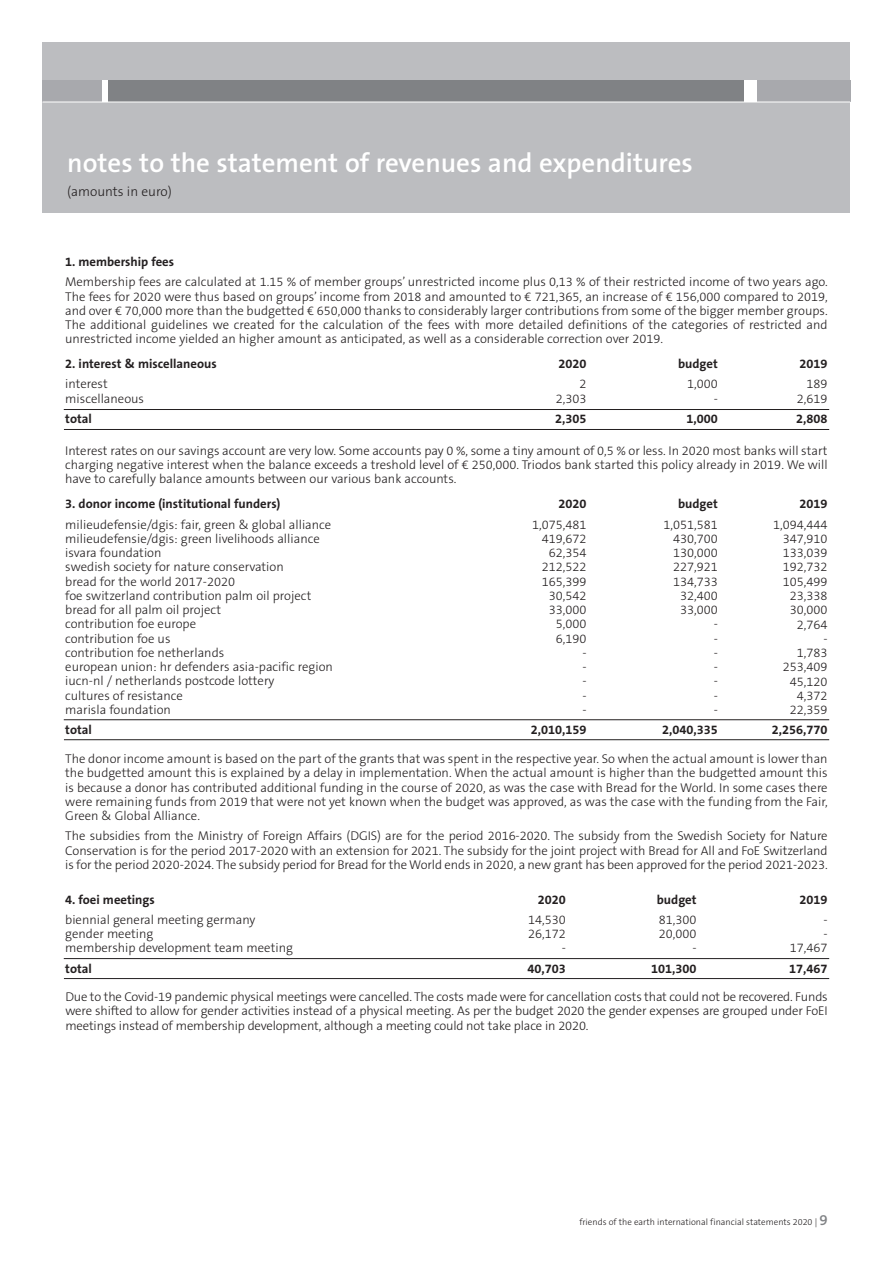
<style>
.page{position:relative;width:893px;height:1263px;background:#fff}
.page>*{position:absolute;margin:0;border:0;box-sizing:border-box;transform-origin:0 0}
.t1{font:600 27px "The Sans B6";color:#fff}
.t2{font:300 13.5px "The Sans B3";color:#231f20}
.t3{font:300 12.75px/14.2px "The Sans B3";color:#231f20;text-align:right}
.t4{font:700 12.75px "The Sans B7";color:#231f20}
.t5{font:300 9px "The Sans B3";color:#231f20}
.s1{font-family:"The Sans B6";font-weight:600;font-size:15px;color:#808285}
</style>
<div class="page">
<div style="left:43px;top:43px;width:807px;height:170px;background:#bcbdc0"></div>
<div style="left:43px;top:81px;width:807px;height:21px;background:#808285"></div>
<div style="left:43px;top:81px;width:63px;height:21px;background:#a8a9ad"></div>
<div style="left:102px;top:81px;width:5px;height:21px;background:#fff"></div>
<div style="left:744px;top:81px;width:106px;height:21px;background:#a8a9ad"></div>
<div style="left:744px;top:81px;width:13px;height:21px;background:#fff"></div>
<hr style="left:43px;top:102px;width:807px;height:1px;background:#fff">
<hr style="left:64px;top:429px;width:765px;height:1px;background:#231f20">
<hr style="left:64px;top:409px;width:765px;height:1px;background:#231f20">
<hr style="left:64px;top:739px;width:765px;height:1px;background:#231f20">
<hr style="left:64px;top:719px;width:765px;height:1px;background:#231f20">
<hr style="left:64px;top:978px;width:765px;height:1px;background:#231f20">
<hr style="left:64px;top:958px;width:765px;height:1px;background:#231f20">
<p class="t1" style="left:67px;top:150px;width:627px">notes to the statement of revenues and expenditures</p>
<p class="t2" style="left:67px;top:186px;width:106px">(amounts in euro)</p>
<p class="t4" style="left:65px;top:257px;width:111px">1. membership fees</p>
<p class="t3" style="left:65px;top:276px;width:764px;text-align:justify">Membership fees are calculated at 1.15 % of member groups’ unrestricted income plus 0,13 % of their restricted income of two years ago.<br>The fees for 2020 were thus based on groups’ income from 2018 and amounted to € 721,365, an increase of € 156,000 compared to 2019, and over € 70,000 more than the budgetted € 650,000 thanks to considerably larger contributions from some of the bigger member groups.<br>The additional guidelines we created for the calculation of the fees with more detailed definitions of the categories of restricted and unrestricted income yielded an higher amount as anticipated, as well as a considerable correction over 2019.</p>
<p class="t4" style="left:65px;top:359px;width:153px">2. interest &amp; miscellaneous</p>
<p class="t3" style="left:65px;top:378px;width:80px;text-align:left">interest miscellaneous</p>
<p class="t4" style="left:65px;top:413px;width:28px">total</p>
<p class="t4" style="left:678px;top:359px;width:41px">budget</p>
<p class="t3" style="left:687px;top:378px;width:32px">1,000 -</p>
<p class="t4" style="left:686px;top:413px;width:33px">1,000</p>
<p class="t4" style="left:799px;top:359px;width:30px">2019</p>
<p class="t3" style="left:797px;top:378px;width:32px">189<br>2,619</p>
<p class="t4" style="left:796px;top:413px;width:33px">2,808</p>
<p class="t4" style="left:558px;top:359px;width:30px">2020</p>
<p class="t3" style="left:556px;top:378px;width:32px">2<br>2,303</p>
<p class="t4" style="left:555px;top:414px;width:33px">2,305</p>
<p class="t3" style="left:65px;top:445px;width:764px;text-align:justify">Interest rates on our savings account are very low. Some accounts pay 0 %, some a tiny amount of 0,5 % or less. In 2020 most banks will start charging negative interest when the balance exceeds a treshold level of € 250,000. Triodos bank started this policy already in 2019. We will have to carefully balance amounts between our various bank accounts.</p>
<p class="t4" style="left:65px;top:499px;width:217px">3. donor income (institutional funders)</p>
<p class="t3" style="left:65px;top:518px;width:269px;text-align:left">milieudefensie/dgis: fair, green &amp; global alliance milieudefensie/dgis: green livelihoods alliance isvara foundation<br>swedish society for nature conservation<br>bread for the world 2017-2020<br>foe switzerland contribution palm oil project bread for all palm oil project<br>contribution foe europe<br>contribution foe us<br>contribution foe netherlands<br>european union: hr defenders asia-pacific region iucn-nl / netherlands postcode lottery<br>cultures of resistance<br>marisla foundation</p>
<p class="t4" style="left:65px;top:725px;width:28px">total</p>
<p class="t4" style="left:678px;top:499px;width:41px">budget</p>
<p class="t3" style="left:663px;top:518px;width:56px">1,051,581<br>430,700<br>130,000<br>227,921<br>134,733<br>32,400<br>33,000<br>-<br>-<br>-<br>-<br>-<br>-<br>-</p>
<p class="t4" style="left:662px;top:725px;width:57px">2,040,335</p>
<p class="t4" style="left:558px;top:499px;width:30px">2020</p>
<p class="t3" style="left:532px;top:518px;width:56px">1,075,481<br>419,672<br>62,354<br>212,522<br>165,399<br>30,542<br>33,000<br>5,000<br>6,190<br>-<br>-<br>-<br>-<br>-</p>
<p class="t4" style="left:531px;top:725px;width:57px">2,010,159</p>
<p class="t4" style="left:799px;top:499px;width:30px">2019</p>
<p class="t3" style="left:773px;top:519px;width:56px">1,094,444<br>347,910<br>133,039<br>192,732<br>105,499<br>23,338<br>30,000<br>2,764<br>-<br>1,783<br>253,409<br>45,120<br>4,372<br>22,359</p>
<p class="t4" style="left:772px;top:725px;width:57px">2,256,770</p>
<p class="t3" style="left:65px;top:753px;width:764px;text-align:justify">The donor income amount is based on the part of the grants that was spent in the respective year. So when the actual amount is lower than the budgetted amount this is explained by a delay in implementation. When the actual amount is higher than the budgetted amount this is because a donor has contributed additional funding in the course of 2020, as was the case with Bread for the World. In some cases there were remaining funds from 2019 that were not yet known when the budget was approved, as was the case with the funding from the Fair, Green &amp; Global Alliance.</p>
<p class="t3" style="left:65px;top:830px;width:764px;text-align:justify">The subsidies from the Ministry of Foreign Affairs (DGIS) are for the period 2016-2020. The subsidy from the Swedish Society for Nature Conservation is for the period 2017-2020 with an extension for 2021. The subsidy for the joint project with Bread for All and FoE Switzerland is for the period 2020-2024. The subsidy period for Bread for the World ends in 2020, a new grant has been approved for the period 2021-2023.</p>
<p class="t4" style="left:65px;top:894px;width:91px">4. foei meetings</p>
<p class="t3" style="left:65px;top:914px;width:229px;text-align:left">biennial general meeting germany gender meeting<br>membership development team meeting</p>
<p class="t4" style="left:65px;top:963px;width:28px">total</p>
<p class="t4" style="left:657px;top:894px;width:41px">budget</p>
<p class="t3" style="left:659px;top:914px;width:39px">81,300<br>20,000 -</p>
<p class="t4" style="left:651px;top:963px;width:47px">101,300</p>
<p class="t4" style="left:538px;top:894px;width:30px">2020</p>
<p class="t3" style="left:528px;top:914px;width:39px">14,530<br>26,172 -</p>
<p class="t4" style="left:528px;top:963px;width:40px">40,703</p>
<p class="t4" style="left:799px;top:894px;width:30px">2019</p>
<p class="t3" style="left:790px;top:914px;width:39px">-<br>-<br>17,467</p>
<p class="t4" style="left:789px;top:963px;width:40px">17,467</p>
<p class="t3" style="left:65px;top:991px;width:764px;text-align:justify">Due to the Covid-19 pandemic physical meetings were cancelled. The costs made were for cancellation costs that could not be recovered. Funds were shifted to allow for gender activities instead of a physical meeting. As per the budget 2020 the gender expenses are grouped under FoEI meetings instead of membership development, although a meeting could not take place in 2020.</p>
<p class="t5" style="left:579px;top:1218px;width:250px">friends of the earth international financial statements 2020 | <span class="s1">9</span></p>
</div>
